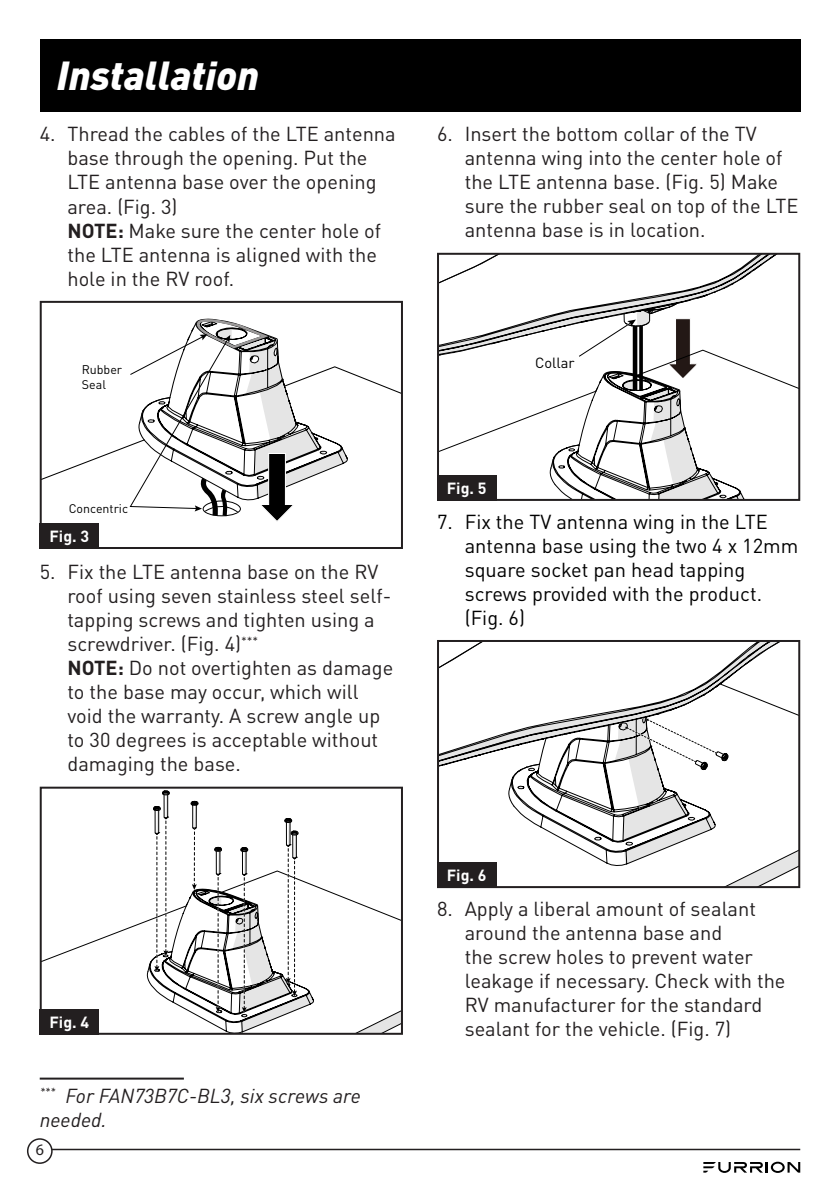
<style>
.page{position:relative;width:840px;height:1191px;background:#fff}
.page>*{position:absolute;margin:0;border:0;box-sizing:border-box;transform-origin:0 0}
.Body_-_Heading_notoc{font:italic 900 40px "DIN";color:#fff}
.t1{font:20px/24px "DIN Pro";color:#231f20}
.t2{font:20px/24px "DIN Pro";color:#000}
.footnotes{font:italic 20px/24px "DIN";color:#231f20}
.Body-normal{font:700 16px "DIN";color:#fff}
.t3{font:16px "Myriad Pro";color:#231f20}
.t4{font:14.6px "DIN Pro";color:#000}
.t5{font:12.4px/14.8px "DIN Pro";color:#000}
.s1{font-weight:700}
</style>
<div class="page">
<hr style="left:40px;top:1148px;width:759px;height:2px;background:#231f20">
<svg style="left:703px;top:1161px;width:96px;height:11px"></svg>
<div style="left:28px;top:1139px;width:24px;height:24px;background:#fff;border-radius:50%"></div>
<div style="left:27px;top:1138px;width:26px;height:25px;border:2px solid #231f20;border-radius:50%"></div>
<div style="left:40px;top:40px;width:759px;height:72px;background:#000"></div>
<svg style="left:43px;top:373px;width:357px;height:107px"></svg>
<svg style="left:139px;top:300px;width:214px;height:180px"></svg>
<svg style="left:129px;top:316px;width:218px;height:205px"></svg>
<div style="left:40px;top:301px;width:363px;height:248px;border:2px solid #231f20"></div>
<div style="left:40px;top:523px;width:59px;height:26px;background:#231f20"></div>
<svg style="left:43px;top:790px;width:357px;height:241px"></svg>
<div style="left:40px;top:786px;width:363px;height:248px;border:2px solid #231f20"></div>
<div style="left:40px;top:1009px;width:59px;height:25px;background:#231f20"></div>
<hr style="left:40px;top:1077px;width:144px;height:2px;background:#231f20">
<svg style="left:438px;top:252px;width:360px;height:246px"></svg>
<div style="left:632px;top:326px;width:5px;height:64px;background:#000"></div>
<hr style="left:639px;top:326px;width:3px;height:64px;background:#000">
<div style="left:437px;top:253px;width:362px;height:248px;border:2px solid #231f20"></div>
<div style="left:437px;top:475px;width:59px;height:26px;background:#231f20"></div>
<svg style="left:508px;top:441px;width:207px;height:60px"></svg>
<svg style="left:440px;top:643px;width:339px;height:124px"></svg>
<svg style="left:507px;top:685px;width:289px;height:200px"></svg>
<div style="left:437px;top:640px;width:362px;height:248px;border:2px solid #231f20"></div>
<div style="left:437px;top:862px;width:59px;height:26px;background:#231f20"></div>
<p class="Body_-_Heading_notoc" style="left:57px;top:49px;width:204px">Installation</p>
<p class="t1" style="left:67px;top:121px;width:329px;text-indent:-28px">4. Thread the cables of the LTE antenna base through the opening. Put the<br>LTE antenna base over the opening area. (Fig. 3)<br><span class="s1">NOTE:</span> Make sure the center hole of the LTE antenna is aligned with the hole in the RV roof.</p>
<p class="t5" style="left:82px;top:361px;width:42px">Rubber<br>Seal</p>
<p class="t5" style="left:69px;top:500px;width:61px">Concentric</p>
<p class="Body-normal" style="left:49px;top:526px;width:41px">Fig. 3</p>
<p class="t1" style="left:67px;top:559px;width:327px;text-indent:-28px">5. Fix the LTE antenna base on the RV roof using seven stainless steel self&shy;tapping screws and tighten using a screwdriver. (Fig. 4)<sup>***<br></sup><span class="s1">NOTE:</span> Do not overtighten as damage to the base may occur, which will void the warranty. A screw angle up to 30 degrees is acceptable without damaging the base.</p>
<p class="Body-normal" style="left:49px;top:1011px;width:41px">Fig. 4</p>
<p class="footnotes" style="left:40px;top:1083px;width:322px"><sup>***</sup> For FAN73B7C-BL3, six screws are needed.</p>
<p class="t3" style="left:36px;top:1139px;width:10px">6</p>
<p class="t1" style="left:464px;top:121px;width:335px;text-indent:-28px">6. Insert the bottom collar of the TV antenna wing into the center hole of the LTE antenna base. (Fig. 5) Make sure the rubber seal on top of the LTE antenna base is in location.</p>
<p class="t4" style="left:534px;top:353px;width:41px">Collar</p>
<p class="Body-normal" style="left:446px;top:477px;width:41px">Fig. 5</p>
<p class="t2" style="left:464px;top:508px;width:335px;text-indent:-28px">7. Fix the TV antenna wing in the LTE antenna base using the two 4 x 12mm square socket pan head tapping screws provided with the product. (Fig. 6)</p>
<p class="Body-normal" style="left:446px;top:864px;width:41px">Fig. 6</p>
<p class="t1" style="left:464px;top:895px;width:322px;text-indent:-28px">8. Apply a liberal amount of sealant around the antenna base and<br>the screw holes to prevent water leakage if necessary. Check with the<br>RV manufacturer for the standard sealant for the vehicle. (Fig. 7)</p>
</div>
